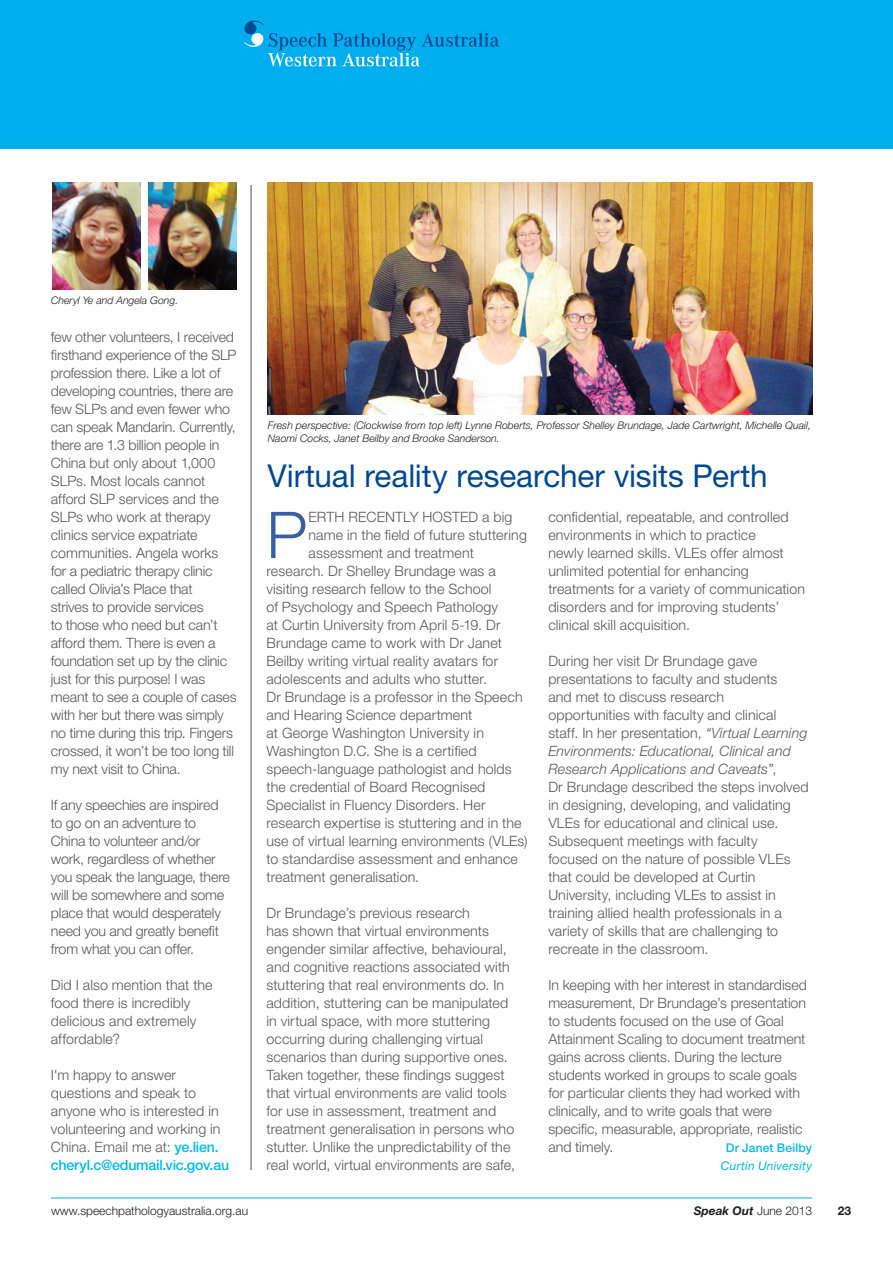
<style>
.page{position:relative;width:893px;height:1263px;background:#fff}
.page>*{position:absolute;margin:0;border:0;box-sizing:border-box;transform-origin:0 0}
.First_para_with_Drop{font:300 64.65px "Helvetica Neue LT Std";color:#3a5fa1}
.Heading_Cyan{font:31.5px "Helvetica Neue LT Std";letter-spacing:-.005em;color:#014892}
.Body_text_-_no_inden{font:300 14.25px/18px "Helvetica Neue LT Std";color:#57585a}
.First_para_with_Drop-2{font:300 14.25px "Helvetica Neue LT Std";letter-spacing:.01em;color:#57585a}
.t1{font:300 12px "Helvetica Neue LT Std";color:#231f20}
.Body_text_-_no_inden-2{font:italic 12px/18px "Helvetica Neue LT Std";letter-spacing:.015em;color:#00baf1;text-align:center}
.t2{font:italic 700 12px "Helvetica Neue LT Std";color:#231f20}
.t3{font:700 12px "Helvetica Neue LT Std";color:#231f20}
.t4{font:italic 300 10.5px/13.5px "Helvetica Neue LT Std";color:#231f20}
.s1{font-weight:500;color:#00baf1}
.s2{font-style:italic}
.s3{font-weight:500;font-style:normal}
.s4{font-weight:300;font-style:normal}
</style>
<div class="page">
<div style="left:0;top:0;width:893px;height:149px;background:#00aeef"></div>
<hr style="left:51px;top:1198px;width:761px;height:1px;background:#00aeef">
<svg style="left:244px;top:21px;width:255px;height:46px"></svg>
<img style="left:268px;top:183px;width:544px;height:232px">
<hr style="left:251px;top:185px;width:1px;height:985px;background:#494a4b">
<img style="left:52px;top:183px;width:89px;height:106px">
<img style="left:149px;top:183px;width:88px;height:106px">
<p class="t4" style="left:51px;top:294px;width:129px">Cheryl Ye and Angela Gong.</p>
<p class="Body_text_-_no_inden" style="left:51px;top:328px;width:187px">few other volunteers, I received firsthand experience of the SLP profession there. Like a lot of developing countries, there are few SLPs and even fewer who can speak Mandarin. Currently, there are 1.3 billion people in<br>China but only about 1,000<br>SLPs. Most locals cannot afford SLP services and the<br>SLPs who work at therapy clinics service expatriate communities. Angela works for a pediatric therapy clinic called Olivia’s Place that<br>strives to provide services<br>to those who need but can’t afford them. There is even a foundation set up by the clinic just for this purpose! I was meant to see a couple of cases with her but there was simply no time during this trip. Fingers crossed, it won’t be too long till my next visit to China.</p>
<p class="Body_text_-_no_inden" style="left:51px;top:796px;width:181px">If any speechies are inspired to go on an adventure to<br>China to volunteer and/or work, regardless of whether you speak the language, there will be somewhere and some place that would desperately need you and greatly benefit from what you can offer.</p>
<p class="Body_text_-_no_inden" style="left:51px;top:976px;width:163px">Did I also mention that the food there is incredibly delicious and extremely affordable?</p>
<p class="Body_text_-_no_inden" style="left:51px;top:1066px;width:180px">I'm happy to answer questions and speak to anyone who is interested in volunteering and working in<br>China. Email me at: <span class="s1">ye.lien. cheryl.c@edumail.vic.gov.au</span></p>
<p class="t4" style="left:268px;top:418px;width:545px">Fresh perspective: (Clockwise from top left) Lynne Roberts, Professor Shelley Brundage, Jade Cartwright, Michelle Quail,<br>Naomi Cocks, Janet Beilby and Brooke Sanderson.</p>
<p class="Heading_Cyan" style="left:268px;top:457px;width:501px">Virtual reality researcher visits Perth</p>
<p class="First_para_with_Drop" style="left:266px;top:495px;width:42px">P</p>
<p class="First_para_with_Drop-2" style="left:308px;top:508px;width:205px">ERTH RECENTLY HOSTED a big</p>
<p class="First_para_with_Drop-2" style="left:308px;top:526px;width:220px">name in the field of future stuttering</p>
<p class="First_para_with_Drop-2" style="left:308px;top:544px;width:167px">assessment and treatment</p>
<p class="First_para_with_Drop-2" style="left:266px;top:562px;width:231px">research. Dr Shelley Brundage was a</p>
<p class="First_para_with_Drop-2" style="left:266px;top:580px;width:227px">visiting research fellow to the School</p>
<p class="First_para_with_Drop-2" style="left:266px;top:598px;width:233px">of Psychology and Speech Pathology</p>
<p class="First_para_with_Drop-2" style="left:266px;top:616px;width:236px">at Curtin University from April 5-19. Dr</p>
<p class="First_para_with_Drop-2" style="left:266px;top:634px;width:237px">Brundage came to work with Dr Janet</p>
<p class="First_para_with_Drop-2" style="left:266px;top:652px;width:233px">Beilby writing virtual reality avatars for</p>
<p class="First_para_with_Drop-2" style="left:266px;top:670px;width:222px">adolescents and adults who stutter.</p>
<p class="First_para_with_Drop-2" style="left:266px;top:688px;width:258px">Dr Brundage is a professor in the Speech</p>
<p class="First_para_with_Drop-2" style="left:266px;top:706px;width:207px">and Hearing Science department</p>
<p class="First_para_with_Drop-2" style="left:266px;top:724px;width:219px">at George Washington University in</p>
<p class="First_para_with_Drop-2" style="left:266px;top:742px;width:212px">Washington D.C. She is a certified</p>
<p class="First_para_with_Drop-2" style="left:266px;top:760px;width:247px">speech-language pathologist and holds</p>
<p class="First_para_with_Drop-2" style="left:266px;top:778px;width:220px">the credential of Board Recognised</p>
<p class="First_para_with_Drop-2" style="left:266px;top:796px;width:221px">Specialist in Fluency Disorders. Her</p>
<p class="First_para_with_Drop-2" style="left:266px;top:814px;width:257px">research expertise is stuttering and in the</p>
<p class="First_para_with_Drop-2" style="left:266px;top:832px;width:263px">use of virtual learning environments (VLEs)</p>
<p class="First_para_with_Drop-2" style="left:266px;top:850px;width:253px">to standardise assessment and enhance</p>
<p class="First_para_with_Drop-2" style="left:266px;top:868px;width:154px">treatment generalisation.</p>
<p class="Body_text_-_no_inden" style="left:266px;top:904px;width:250px">Dr Brundage’s previous research<br>has shown that virtual environments engender similar affective, behavioural, and cognitive reactions associated with stuttering that real environments do. In addition, stuttering can be manipulated in virtual space, with more stuttering occurring during challenging virtual scenarios than during supportive ones.<br>Taken together, these findings suggest that virtual environments are valid tools for use in assessment, treatment and treatment generalisation in persons who stutter. Unlike the unpredictability of the real world, virtual environments are safe,</p>
<p class="Body_text_-_no_inden" style="left:548px;top:508px;width:258px">confidential, repeatable, and controlled environments in which to practice<br>newly learned skills. VLEs offer almost unlimited potential for enhancing treatments for a variety of communication disorders and for improving students’ clinical skill acquisition.</p>
<p class="Body_text_-_no_inden" style="left:548px;top:652px;width:262px">During her visit Dr Brundage gave presentations to faculty and students<br>and met to discuss research opportunities with faculty and clinical staff. In her presentation, <span class="s2">“Virtual Learning Environments: Educational, Clinical and Research Applications and Caveats”</span>,<br>Dr Brundage described the steps involved in designing, developing, and validating VLEs for educational and clinical use.<br>Subsequent meetings with faculty focused on the nature of possible VLEs that could be developed at Curtin University, including VLEs to assist in training allied health professionals in a variety of skills that are challenging to recreate in the classroom.</p>
<p class="Body_text_-_no_inden" style="left:548px;top:976px;width:260px">In keeping with her interest in standardised measurement, Dr Brundage’s presentation to students focused on the use of Goal Attainment Scaling to document treatment gains across clients. During the lecture students worked in groups to scale goals for particular clients they had worked with clinically, and to write goals that were specific, measurable, appropriate, realistic and timely.</p>
<p class="Body_text_-_no_inden-2" style="left:721px;top:1139px;width:93px"><span class="s3">Dr Janet Beilby<br></span>Curtin University</p>
<p class="t1" style="left:51px;top:1203px;width:199px">www.speechpathologyaustralia.org.au</p>
<p class="t2" style="left:694px;top:1203px;width:120px">Speak Out <span class="s4">June 2013</span></p>
<p class="t3" style="left:838px;top:1203px;width:15px">23</p>
</div>
